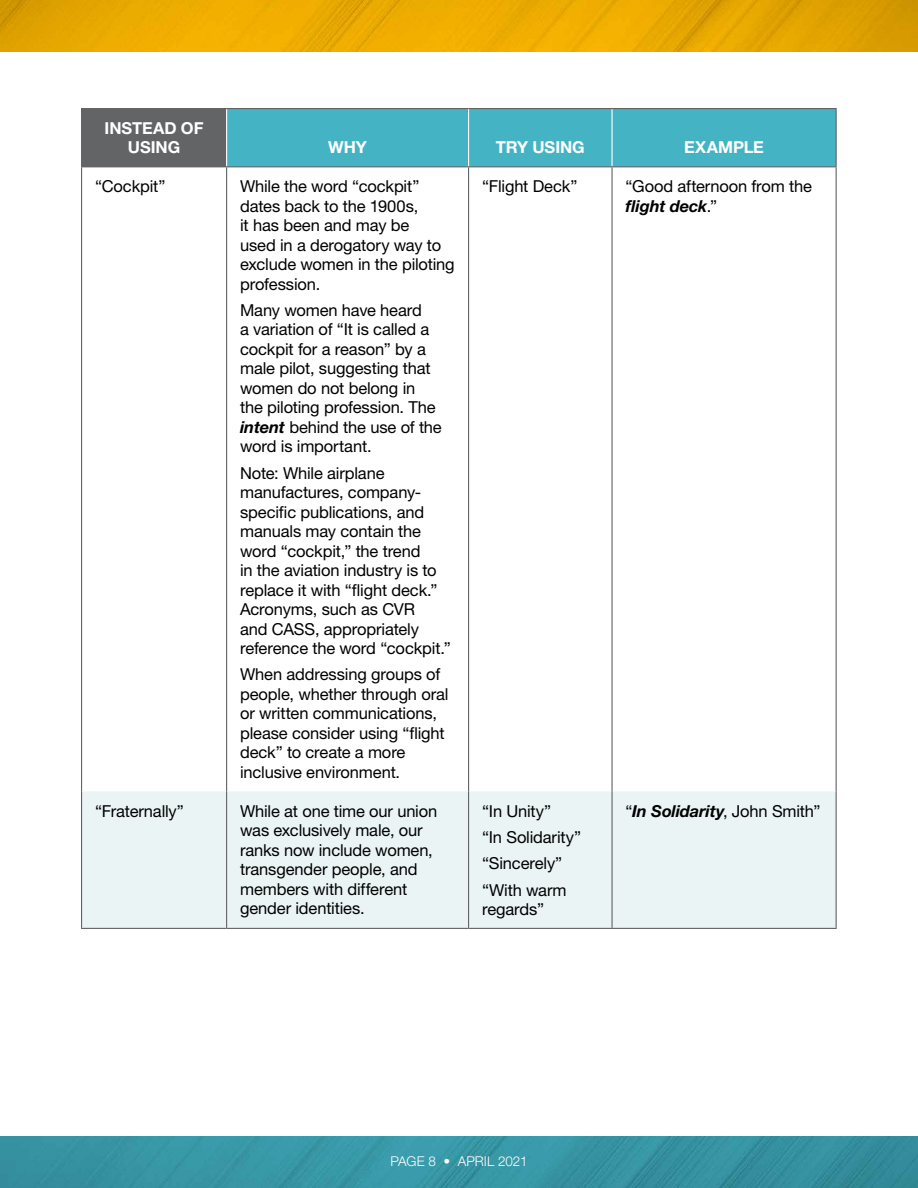
<style>
.page{position:relative;width:918px;height:1188px;background:#fff}
.page>*{position:absolute;margin:0;border:0;box-sizing:border-box;transform-origin:0 0}
.t1{font:16.5px/19.5px "Helvetica Neue LT Std";letter-spacing:-.01em;color:#000}
.t2{font:700 16.5px/19.5px "Helvetica Neue LT Std";letter-spacing:-.005em;color:#fff;text-align:center}
.t3{font:300 13.5px "Helvetica Neue LT Std";color:#fff}
.s1{font-weight:700;font-style:italic}
</style>
<div class="page">
<img style="left:0;top:1136px;width:918px;height:52px">
<img style="left:0;top:0;width:918px;height:52px">
<div style="left:82px;top:109px;width:145px;height:58px;background:#636466"></div>
<div style="left:227px;top:109px;width:609px;height:57px;background:#44b4c4"></div>
<div style="left:82px;top:791px;width:754px;height:137px;background:#ebf4f5"></div>
<hr style="left:226px;top:109px;width:1px;height:57px;background:#fff">
<hr style="left:468px;top:109px;width:1px;height:57px;background:#fff">
<hr style="left:611px;top:109px;width:2px;height:57px;background:#fff">
<hr style="left:226px;top:167px;width:1px;height:624px;background:#636466">
<hr style="left:468px;top:167px;width:1px;height:624px;background:#636466">
<hr style="left:611px;top:167px;width:2px;height:624px;background:#636466">
<hr style="left:226px;top:791px;width:1px;height:137px;background:#636466">
<hr style="left:468px;top:791px;width:1px;height:137px;background:#636466">
<hr style="left:611px;top:791px;width:2px;height:137px;background:#636466">
<hr style="left:81px;top:167px;width:1px;height:624px;background:#636466">
<hr style="left:836px;top:167px;width:1px;height:624px;background:#636466">
<hr style="left:81px;top:791px;width:1px;height:137px;background:#636466">
<hr style="left:836px;top:791px;width:1px;height:137px;background:#636466">
<hr style="left:81px;top:928px;width:146px;height:1px;background:#636466">
<hr style="left:227px;top:928px;width:242px;height:1px;background:#636466">
<hr style="left:469px;top:928px;width:143px;height:1px;background:#636466">
<hr style="left:612px;top:928px;width:225px;height:1px;background:#636466">
<hr style="left:81px;top:108px;width:146px;height:1px;background:#636466">
<hr style="left:81px;top:109px;width:1px;height:57px;background:#636466">
<hr style="left:227px;top:108px;width:242px;height:1px;background:#636466">
<hr style="left:469px;top:108px;width:143px;height:1px;background:#636466">
<hr style="left:612px;top:108px;width:225px;height:1px;background:#636466">
<hr style="left:836px;top:109px;width:1px;height:57px;background:#636466">
<hr style="left:81px;top:166px;width:146px;height:1px;background:#636466">
<hr style="left:227px;top:166px;width:242px;height:1px;background:#636466">
<hr style="left:469px;top:166px;width:143px;height:1px;background:#636466">
<hr style="left:612px;top:166px;width:225px;height:1px;background:#636466">
<p class="t2" style="left:105px;top:118px;width:100px">INSTEAD OF<br>USING</p>
<p class="t2" style="left:328px;top:137px;width:40px">WHY</p>
<p class="t2" style="left:496px;top:137px;width:91px">TRY USING</p>
<p class="t2" style="left:684px;top:137px;width:81px">EXAMPLE</p>
<p class="t1" style="left:95px;top:176px;width:72px">“Cockpit”</p>
<p class="t1" style="left:240px;top:176px;width:216px">While the word “cockpit” dates back to the 1900s,<br>it has been and may be<br>used in a derogatory way to exclude women in the piloting profession.</p>
<p class="t1" style="left:240px;top:300px;width:203px">Many women have heard<br>a variation of “It is called a cockpit for a reason” by a male pilot, suggesting that women do not belong in the piloting profession. The <span class="s1">intent</span> behind the use of the word is important.</p>
<p class="t1" style="left:240px;top:463px;width:212px">Note: While airplane manufactures, company&shy;specific publications, and manuals may contain the word “cockpit,” the trend<br>in the aviation industry is to replace it with “flight deck.”<br>Acronyms, such as CVR<br>and CASS, appropriately reference the word “cockpit.”</p>
<p class="t1" style="left:240px;top:665px;width:210px">When addressing groups of people, whether through oral or written communications, please consider using “flight deck” to create a more inclusive environment.</p>
<p class="t1" style="left:482px;top:176px;width:97px">“Flight Deck”</p>
<p class="t1" style="left:626px;top:176px;width:188px">“Good afternoon from the <span class="s1">flight deck</span>.”</p>
<p class="t1" style="left:95px;top:801px;width:90px">“Fraternally”</p>
<p class="t1" style="left:240px;top:801px;width:199px">While at one time our union was exclusively male, our ranks now include women, transgender people, and members with different gender identities.</p>
<p class="t1" style="left:482px;top:798px;width:101px;line-height:26.2px">“In Unity”<br>“In Solidarity” “Sincerely” “With warm</p>
<p class="t1" style="left:482px;top:899px;width:64px">regards”</p>
<p class="t1" style="left:626px;top:801px;width:197px">“<span class="s1">In Solidarity</span>, John Smith”</p>
<p class="t3" style="left:390px;top:1153px;width:139px">PAGE 8 • APRIL 2021</p>
</div>
